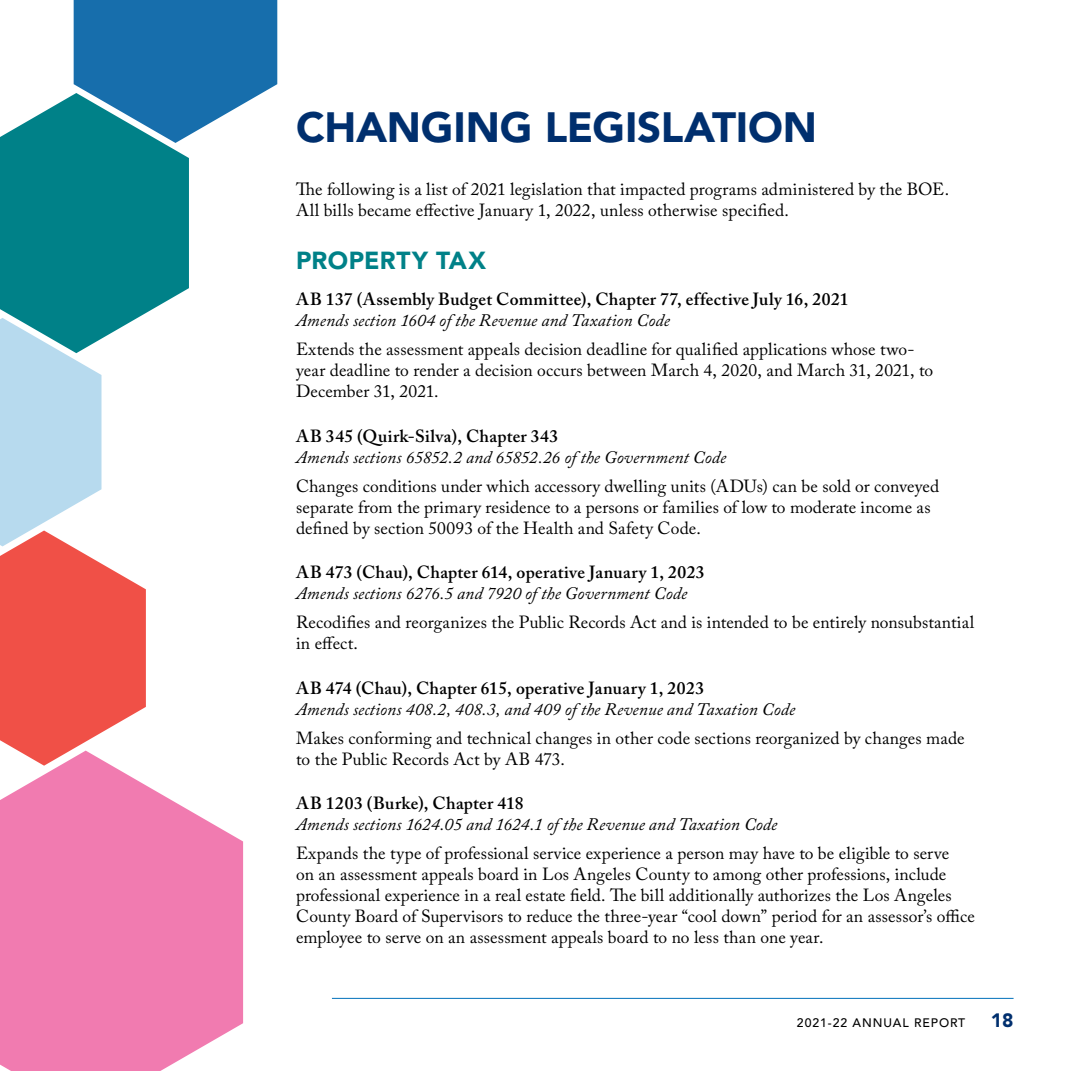
<style>
.page{position:relative;width:1071px;height:1071px;background:#fff}
.page>*{position:absolute;margin:0;border:0;box-sizing:border-box;transform-origin:0 0}
.t1{font:900 42px "Avenir LT Std";letter-spacing:-.005em;color:#002f6e}
.t2{font:900 24.5px "Avenir LT Std";letter-spacing:.015em;color:#008188}
.t3{font:17.5px/21px "Adobe Caslon Pro";letter-spacing:.005em;color:#000}
.t4{font:italic 17.5px "Adobe Caslon Pro";letter-spacing:.005em;color:#000}
.t5{font:600 17.5px "Adobe Caslon Pro";letter-spacing:.02em;color:#000}
.t6{font:500 12.25px "Avenir LT Std";letter-spacing:.075em;color:#000}
.s1{font-weight:900;font-size:19.25px;color:#002f6e}
</style>
<div class="page">
<hr style="left:332px;top:998px;width:682px;height:1px;background:#0070ba">
<svg style="left:0;top:94px;width:189px;height:224px;background:#118990"></svg>
<svg style="left:0;top:766px;width:243px;height:305px;background:#f288b8"></svg>
<svg style="left:74px;top:0;width:203px;height:143px;background:#3181b3"></svg>
<svg style="left:0;top:318px;width:146px;height:448px"></svg>
<h2 class="t1" style="left:296px;top:102px;width:523px">CHANGING LEGISLATION</h2>
<p class="t3" style="left:296px;top:178px;width:655px">The following is a list of 2021 legislation that impacted programs administered by the BOE.<br>All bills became effective January 1, 2022, unless otherwise specified.</p>
<h3 class="t2" style="left:296px;top:245px;width:192px">PROPERTY TAX</h3>
<p class="t5" style="left:296px;top:289px;width:554px">AB 137 (Assembly Budget Committee), Chapter 77, effective July 16, 2021</p>
<p class="t4" style="left:296px;top:310px;width:375px">Amends section 1604 of the Revenue and Taxation Code</p>
<p class="t3" style="left:296px;top:339px;width:639px">Extends the assessment appeals decision deadline for qualified applications whose two&shy;year deadline to render a decision occurs between March 4, 2020, and March 31, 2021, to<br>December 31, 2021.</p>
<p class="t5" style="left:296px;top:426px;width:264px">AB 345 (Quirk-Silva), Chapter 343</p>
<p class="t4" style="left:296px;top:447px;width:432px">Amends sections 65852.2 and 65852.26 of the Government Code</p>
<p class="t3" style="left:296px;top:475px;width:645px">Changes conditions under which accessory dwelling units (ADUs) can be sold or conveyed separate from the primary residence to a persons or families of low to moderate income as defined by section 50093 of the Health and Safety Code.</p>
<p class="t5" style="left:296px;top:562px;width:410px">AB 473 (Chau), Chapter 614, operative January 1, 2023</p>
<p class="t4" style="left:296px;top:583px;width:393px">Amends sections 6276.5 and 7920 of the Government Code</p>
<p class="t3" style="left:296px;top:612px;width:680px">Recodifies and reorganizes the Public Records Act and is intended to be entirely nonsubstantial in effect.</p>
<p class="t5" style="left:296px;top:678px;width:410px">AB 474 (Chau), Chapter 615, operative January 1, 2023</p>
<p class="t4" style="left:296px;top:699px;width:501px">Amends sections 408.2, 408.3, and 409 of the Revenue and Taxation Code</p>
<p class="t3" style="left:296px;top:727px;width:670px">Makes conforming and technical changes in other code sections reorganized by changes made to the Public Records Act by AB 473.</p>
<p class="t5" style="left:296px;top:793px;width:229px">AB 1203 (Burke), Chapter 418</p>
<p class="t4" style="left:296px;top:814px;width:483px">Amends sections 1624.05 and 1624.1 of the Revenue and Taxation Code</p>
<p class="t3" style="left:296px;top:843px;width:680px">Expands the type of professional service experience a person may have to be eligible to serve<br>on an assessment appeals board in Los Angeles County to among other professions, include professional experience in a real estate field. The bill additionally authorizes the Los Angeles County Board of Supervisors to reduce the three-year “cool down” period for an assessor’s office employee to serve on an assessment appeals board to no less than one year.</p>
<p class="t6" style="left:797px;top:1015px;width:218px">2021-22 ANNUAL REPORT <span class="s1">18</span></p>
</div>
